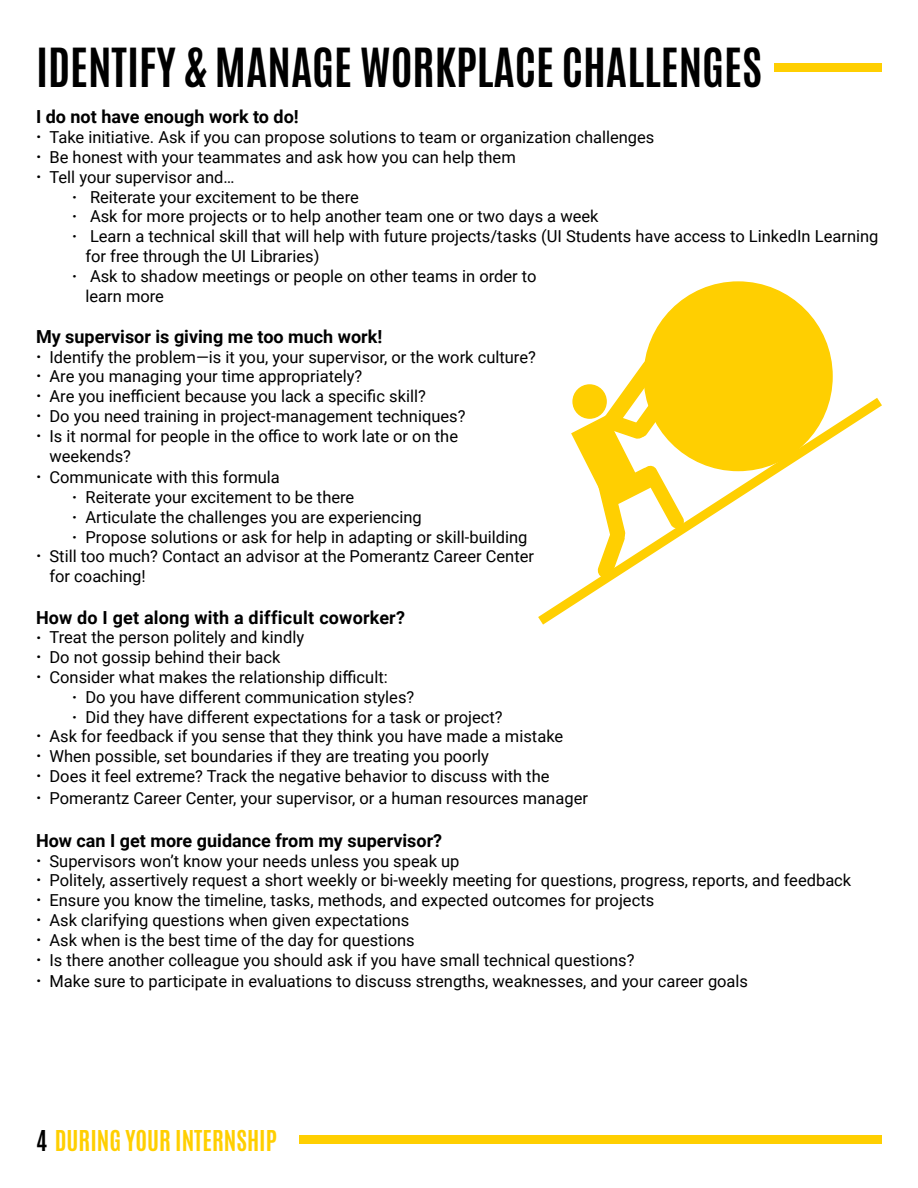
<style>
.page{position:relative;width:918px;height:1188px;background:#fff}
.page>*{position:absolute;margin:0;border:0;box-sizing:border-box;transform-origin:0 0}
.t1{font:700 45px "Antonio";color:#000}
.t2{font:700 24px "Antonio";color:#ffcf01}
.t3{font:700 18px "Roboto";color:#000}
.t4{font:16.5px/19.8px "Roboto";color:#000}
.s1{font-weight:700;font-size:18px}
.s2{font-weight:700}
.s3{color:#000}
</style>
<div class="page">
<div style="left:644px;top:282px;width:188px;height:188px;background:#ffcf01;border-radius:50%"></div>
<svg style="left:538px;top:389px;width:344px;height:236px"></svg>
<svg style="left:570px;top:358px;width:115px;height:222px"></svg>
<div style="left:775px;top:63px;width:107px;height:9px;background:#ffcf01"></div>
<div style="left:300px;top:1136px;width:582px;height:8px;background:#ffcf01"></div>
<h1 class="t1" style="left:36px;top:34px;width:728px">IDENTIFY &amp; MANAGE WORKPLACE CHALLENGES</h1>
<p class="t3" style="left:36px;top:104px;width:264px">I do not have enough work to do!</p>
<p class="t4" style="left:36px;top:127px;width:620px"><span class="s1">·</span> Take initiative. Ask if you can propose solutions to team or organization challenges</p>
<p class="t4" style="left:36px;top:147px;width:481px"><span class="s1">·</span> Be honest with your teammates and ask how you can help them</p>
<p class="t4" style="left:36px;top:166px;width:200px"><span class="s1">·</span> Tell your supervisor and…</p>
<p class="t4" style="left:72px;top:186px;width:288px"><span class="s2">·</span> Reiterate your excitement to be there</p>
<p class="t4" style="left:72px;top:206px;width:528px"><span class="s2">·</span> Ask for more projects or to help another team one or two days a week</p>
<p class="t4" style="left:72px;top:226px;width:808px"><span class="s2">·</span> Learn a technical skill that will help with future projects/tasks (UI Students have access to LinkedIn Learning</p>
<p class="t4" style="left:86px;top:246px;width:235px">for free through the UI Libraries)</p>
<p class="t4" style="left:72px;top:265px;width:466px"><span class="s2">·</span> Ask to shadow meetings or people on other teams in order to</p>
<p class="t4" style="left:86px;top:285px;width:80px">learn more</p>
<p class="t3" style="left:36px;top:324px;width:348px">My supervisor is giving me too much work!</p>
<p class="t4" style="left:36px;top:346px;width:501px"><span class="s1">·</span> Identify the problem—is it you, your supervisor, or the work culture?</p>
<p class="t4" style="left:36px;top:366px;width:328px"><span class="s1">·</span> Are you managing your time appropriately?</p>
<p class="t4" style="left:36px;top:386px;width:391px"><span class="s1">·</span> Are you inefficient because you lack a specific skill?</p>
<p class="t4" style="left:36px;top:406px;width:431px"><span class="s1">·</span> Do you need training in project-management techniques?</p>
<p class="t4" style="left:36px;top:426px;width:424px"><span class="s1">·</span> Is it normal for people in the office to work late or on the</p>
<p class="t4" style="left:50px;top:445px;width:83px">weekends?</p>
<p class="t4" style="left:36px;top:467px;width:245px"><span class="s1">·</span> Communicate with this formula</p>
<p class="t4" style="left:72px;top:487px;width:284px"><span class="s2">·</span> Reiterate your excitement to be there</p>
<p class="t4" style="left:72px;top:507px;width:351px"><span class="s2">·</span> Articulate the challenges you are experiencing</p>
<p class="t4" style="left:72px;top:526px;width:457px"><span class="s2">·</span> Propose solutions or ask for help in adapting or skill-building</p>
<p class="t4" style="left:36px;top:546px;width:500px"><span class="s1">·</span> Still too much? Contact an advisor at the Pomerantz Career Center</p>
<p class="t4" style="left:50px;top:566px;width:98px">for coaching!</p>
<p class="t3" style="left:36px;top:605px;width:371px">How do I get along with a difficult coworker?</p>
<p class="t4" style="left:36px;top:627px;width:270px"><span class="s1">·</span> Treat the person politely and kindly</p>
<p class="t4" style="left:36px;top:647px;width:246px"><span class="s1">·</span> Do not gossip behind their back</p>
<p class="t4" style="left:36px;top:667px;width:353px"><span class="s1">·</span> Consider what makes the relationship difficult:</p>
<p class="t4" style="left:72px;top:687px;width:344px"><span class="s2">·</span> Do you have different communication styles?</p>
<p class="t4" style="left:72px;top:706px;width:432px"><span class="s2">·</span> Did they have different expectations for a task or project?</p>
<p class="t4" style="left:36px;top:726px;width:529px"><span class="s1">·</span> Ask for feedback if you sense that they think you have made a mistake</p>
<p class="t4" style="left:36px;top:746px;width:455px"><span class="s1">·</span> When possible, set boundaries if they are treating you poorly</p>
<p class="t4" style="left:36px;top:766px;width:515px"><span class="s1">·</span> Does it feel extreme? Track the negative behavior to discuss with the</p>
<p class="t4" style="left:36px;top:787px;width:553px"><span class="s1">·</span> Pomerantz Career Center, your supervisor, or a human resources manager</p>
<p class="t3" style="left:36px;top:828px;width:408px">How can I get more guidance from my supervisor?</p>
<p class="t4" style="left:36px;top:850px;width:817px"><span class="s1">·</span> Supervisors won’t know your needs unless you speak up<br><span class="s1">·</span> Politely, assertively request a short weekly or bi-weekly meeting for questions, progress, reports, and feedback <span class="s1">·</span> Ensure you know the timeline, tasks, methods, and expected outcomes for projects<br><span class="s1">·</span> Ask clarifying questions when given expectations<br><span class="s1">·</span> Ask when is the best time of the day for questions<br><span class="s1">·</span> Is there another colleague you should ask if you have small technical questions?</p>
<p class="t4" style="left:36px;top:971px;width:714px"><span class="s1">·</span> Make sure to participate in evaluations to discuss strengths, weaknesses, and your career goals</p>
<h2 class="t2" style="left:36px;top:1122px;width:242px"><span class="s3">4</span> DURING YOUR INTERNSHIP</h2>
</div>
